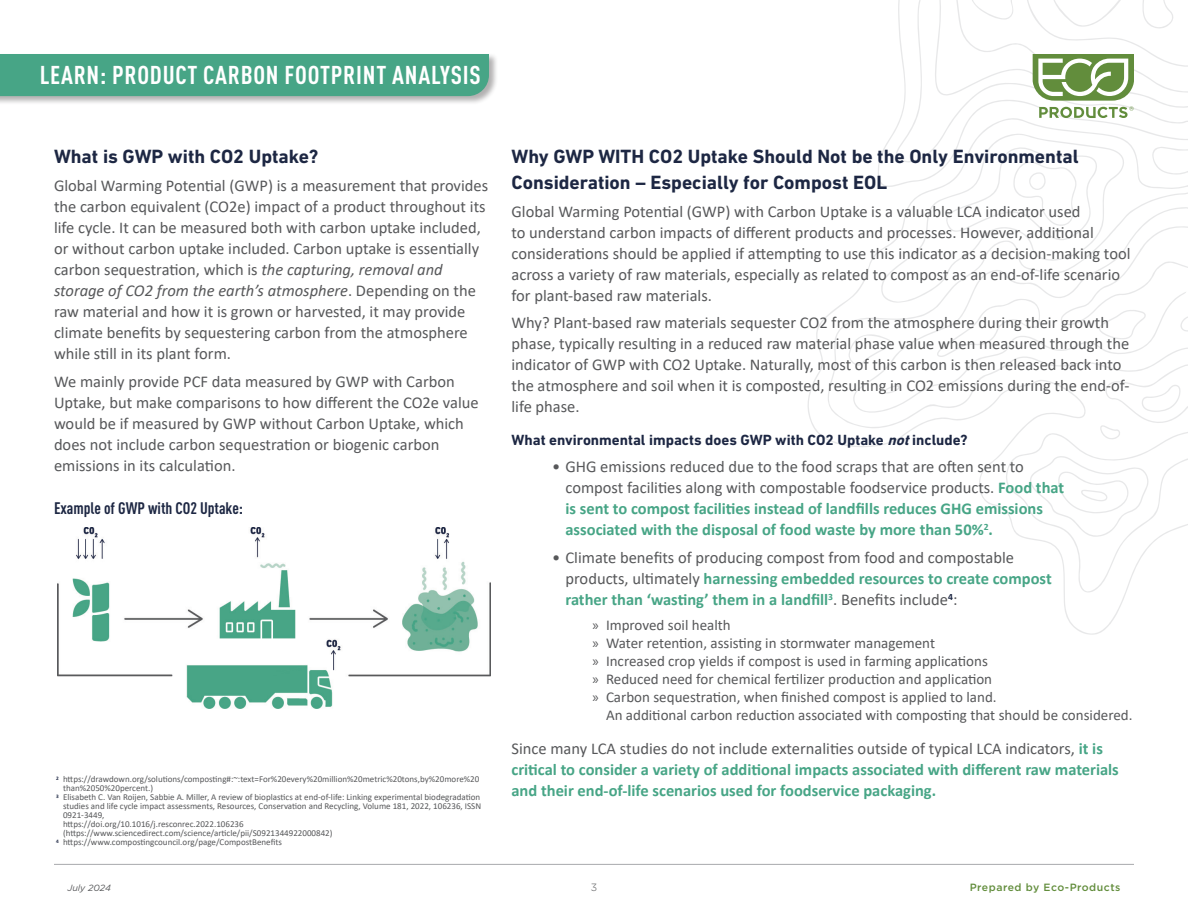
<style>
.page{position:relative;width:1188px;height:918px;background:#fff}
.page>*{position:absolute;margin:0;border:0;box-sizing:border-box;transform-origin:0 0}
.Sell_Sheet_Name_P3-END{font:700 condensed 25.5px "DINOT";letter-spacing:.03em;color:#fff}
.PCF_Subhead{font:700 19.5px/25.5px "DIN Next LT Pro";color:#1d2743}
.t1{font:16.5px/21px "Calibri";color:#57585a}
.t2{font:700 16.5px/21px "Calibri";color:#47a586}
.t3{font:700 condensed 16.5px "DINOT";color:#1d2743}
.t4{font:15px/18px "Calibri";color:#57585a}
.t5{font:700 15px "DIN Next LT Pro";color:#1d2743}
.Sell_Sheet_Footer_URL{font:500 10.5px "Gotham";letter-spacing:.05em;color:#628d3c}
.Sell_Sheet_Page_Number{font:300 10.5px "Gotham";color:#57585a}
.t6{font:9px/9px "Calibri";color:#57585a}
.Sell_Sheet_Modified_Date{font:italic 9px "Gotham";color:#57585a}
.s1{font-style:italic}
.s2{font-weight:400;color:#57585a}
.s3{font-weight:700;color:#47a586}
.s4{font-family:"Myriad Pro"}
</style>
<div class="page">
<svg style="left:898px;top:0;width:24px;height:118px"></svg>
<svg style="left:807px;top:118px;width:381px;height:517px"></svg>
<svg style="left:849px;top:133px;width:339px;height:461px"></svg>
<svg style="left:935px;top:0;width:253px;height:118px"></svg>
<div style="left:0;top:53px;width:498px;height:52px;background:#231f20;opacity:.35"></div>
<div style="left:0;top:54px;width:489px;height:42px;background:#47a586"></div>
<hr style="left:54px;top:864px;width:1080px;height:1px;background:#a8a9ad">
<img style="left:57px;top:528px;width:433px;height:180px">
<p class="Sell_Sheet_Name_P3-END" style="left:40px;top:59px;width:443px">LEARN: PRODUCT CARBON FOOTPRINT ANALYSIS</p>
<p class="PCF_Subhead" style="left:54px;top:144px;width:266px">What is GWP with CO2 Uptake?</p>
<p class="t1" style="left:54px;top:175px;width:436px">Global Warming Potential (GWP) is a measurement that provides the carbon equivalent (CO2e) impact of a product throughout its life cycle. It can be measured both with carbon uptake included, or without carbon uptake included. Carbon uptake is essentially carbon sequestration, which is <span class="s1">the capturing, removal and storage of CO2 from the earth’s atmosphere</span>. Depending on the raw material and how it is grown or harvested, it may provide climate benefits by sequestering carbon from the atmosphere while still in its plant form.</p>
<p class="t1" style="left:54px;top:370px;width:426px">We mainly provide PCF data measured by GWP with Carbon Uptake, but make comparisons to how different the CO2e value would be if measured by GWP without Carbon Uptake, which does not include carbon sequestration or biogenic carbon emissions in its calculation.</p>
<p class="t3" style="left:54px;top:498px;width:191px">Example of GWP with CO2 Uptake:</p>
<p class="t6" style="left:63px;top:774px;width:418px;text-indent:-7px"><sup>2</sup> https://drawdown.org/solutions/composting#:~:text=For%20every%20million%20metric%20tons,by%20more%20 than%2050%20percent.)</p>
<p class="t6" style="left:63px;top:792px;width:420px;text-indent:-7px"><sup>3</sup> Elisabeth C. Van Roijen, Sabbie A. Miller, A review of bioplastics at end-of-life: Linking experimental biodegradation studies and life cycle impact assessments, Resources, Conservation and Recycling, Volume 181, 2022, 106236, ISSN 0921-3449,<br>https://doi.org/10.1016/j.resconrec.2022.106236 (https://www.sciencedirect.com/science/article/pii/S0921344922000842)</p>
<p class="t6" style="left:56px;top:837px;width:227px"><sup>4</sup> https://www.compostingcouncil.org/page/CompostBenefits</p>
<p class="PCF_Subhead" style="left:512px;top:144px;width:569px">Why GWP WITH CO2 Uptake Should Not be the Only Environmental<br>Consideration – Especially for Compost EOL</p>
<p class="t1" style="left:512px;top:200px;width:621px">Global Warming Potential (GWP) with Carbon Uptake is a valuable LCA indicator used<br>to understand carbon impacts of different products and processes. However, additional considerations should be applied if attempting to use this indicator as a decision-making tool across a variety of raw materials, especially as related to compost as an end-of-life scenario for plant-based raw materials.</p>
<p class="t1" style="left:512px;top:312px;width:620px">Why? Plant-based raw materials sequester CO2 from the atmosphere during their growth phase, typically resulting in a reduced raw material phase value when measured through the indicator of GWP with CO2 Uptake. Naturally, most of this carbon is then released back into the atmosphere and soil when it is composted, resulting in CO2 emissions during the end-of&shy;life phase.</p>
<p class="t5" style="left:512px;top:431px;width:458px">What environmental impacts does GWP with CO2 Uptake <span class="s1">not</span>include?</p>
<p class="t2" style="left:566px;top:456px;width:500px;text-indent:-14px"><span class="s2">• GHG emissions reduced due to the food scraps that are often sent to compost facilities along with compostable foodservice products.</span> Food that is sent to compost facilities instead of landfills reduces GHG emissions associated with the disposal of food waste by more than 50%<sup>2</sup>.</p>
<p class="t1" style="left:566px;top:547px;width:488px;text-indent:-14px">• Climate benefits of producing compost from food and compostable products, ultimately <span class="s3">harnessing embedded resources to create compost rather than ‘wasting’ them in a landfill</span><sup>3</sup>. Benefits include<sup>4</sup>:</p>
<p class="t4" style="left:593px;top:616px;width:140px"><span class="s4">»</span> Improved soil health</p>
<p class="t4" style="left:593px;top:634px;width:344px"><span class="s4">»</span> Water retention, assisting in stormwater management</p>
<p class="t4" style="left:593px;top:652px;width:397px"><span class="s4">»</span> Increased crop yields if compost is used in farming applications</p>
<p class="t4" style="left:593px;top:670px;width:401px"><span class="s4">»</span> Reduced need for chemical fertilizer production and application</p>
<p class="t4" style="left:606px;top:688px;width:528px;text-indent:-14px"><span class="s4">»</span> Carbon sequestration, when finished compost is applied to land.<br>An additional carbon reduction associated with composting that should be considered.</p>
<p class="t2" style="left:512px;top:738px;width:609px"><span class="s2">Since many LCA studies do not include externalities outside of typical LCA indicators,</span> it is critical to consider a variety of additional impacts associated with different raw materials and their end-of-life scenarios used for foodservice packaging.</p>
<p class="Sell_Sheet_Modified_Date" style="left:68px;top:882px;width:45px">July 2024</p>
<p class="Sell_Sheet_Page_Number" style="left:591px;top:881px;width:8px">3</p>
<p class="Sell_Sheet_Footer_URL" style="left:970px;top:880px;width:152px">Prepared by Eco-Products</p>
</div>
